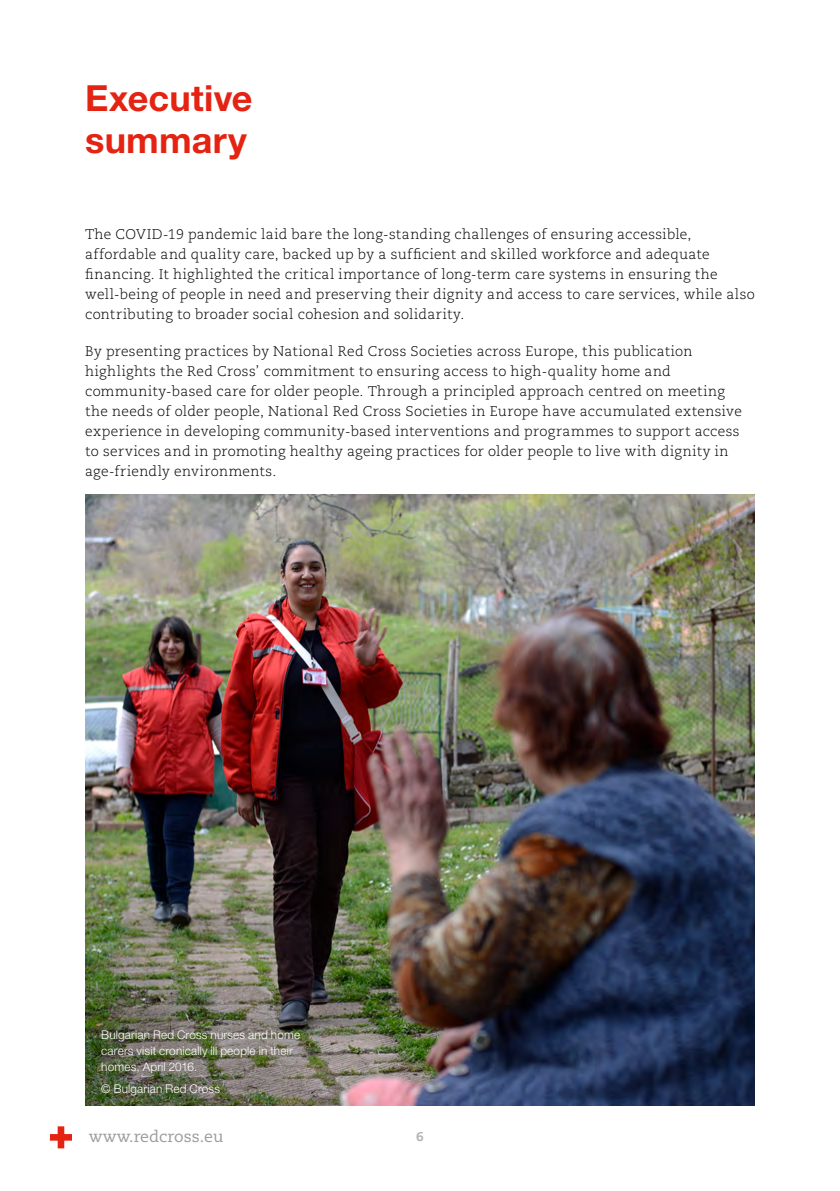
<style>
.page{position:relative;width:840px;height:1191px;background:#fff}
.page>*{position:absolute;margin:0;border:0;box-sizing:border-box;transform-origin:0 0}
.Heading_1_rouge{font:700 36px/42px "Helvetica Neue LT Std";letter-spacing:.005em;color:#e42313}
.t1{font:16px "Caecilia LT Pro 55 Roman";color:#9d9d9c}
.Body_text{font:300 14px/20px "Caecilia LT Pro 45";letter-spacing:.025em;color:#000}
.t2{font:800 12.6px "Caecilia LT Pro 85";color:#b3b2b2}
.Photo_info{font:300 12px/16px "Helvetica Neue LT Std";letter-spacing:.015em;color:#fff}
</style>
<div class="page">
<svg style="left:50px;top:1126px;width:22px;height:22px"></svg>
<img style="left:85px;top:495px;width:669px;height:611px">
<p class="Heading_1_rouge" style="left:85px;top:76px;width:169px">Executive summary</p>
<p class="Body_text" style="left:85px;top:224px;width:670px">The COVID-19 pandemic laid bare the long-standing challenges of ensuring accessible, affordable and quality care, backed up by a sufficient and skilled workforce and adequate financing. It highlighted the critical importance of long-term care systems in ensuring the well-being of people in need and preserving their dignity and access to care services, while also contributing to broader social cohesion and solidarity.</p>
<p class="Body_text" style="left:85px;top:341px;width:658px">By presenting practices by National Red Cross Societies across Europe, this publication highlights the Red Cross’ commitment to ensuring access to high-quality home and community-based care for older people. Through a principled approach centred on meeting the needs of older people, National Red Cross Societies in Europe have accumulated extensive experience in developing community-based interventions and programmes to support access to services and in promoting healthy ageing practices for older people to live with dignity in age-friendly environments.</p>
<p class="Photo_info" style="left:101px;top:1026px;width:200px">Bulgarian Red Cross nurses and home carers visit cronically ill people in their homes, April 2016.</p>
<p class="Photo_info" style="left:101px;top:1080px;width:120px">© Bulgarian Red Cross</p>
<p class="t1" style="left:89px;top:1125px;width:136px">www.redcross.eu</p>
<p class="t2" style="left:416px;top:1128px;width:9px">6</p>
</div>
